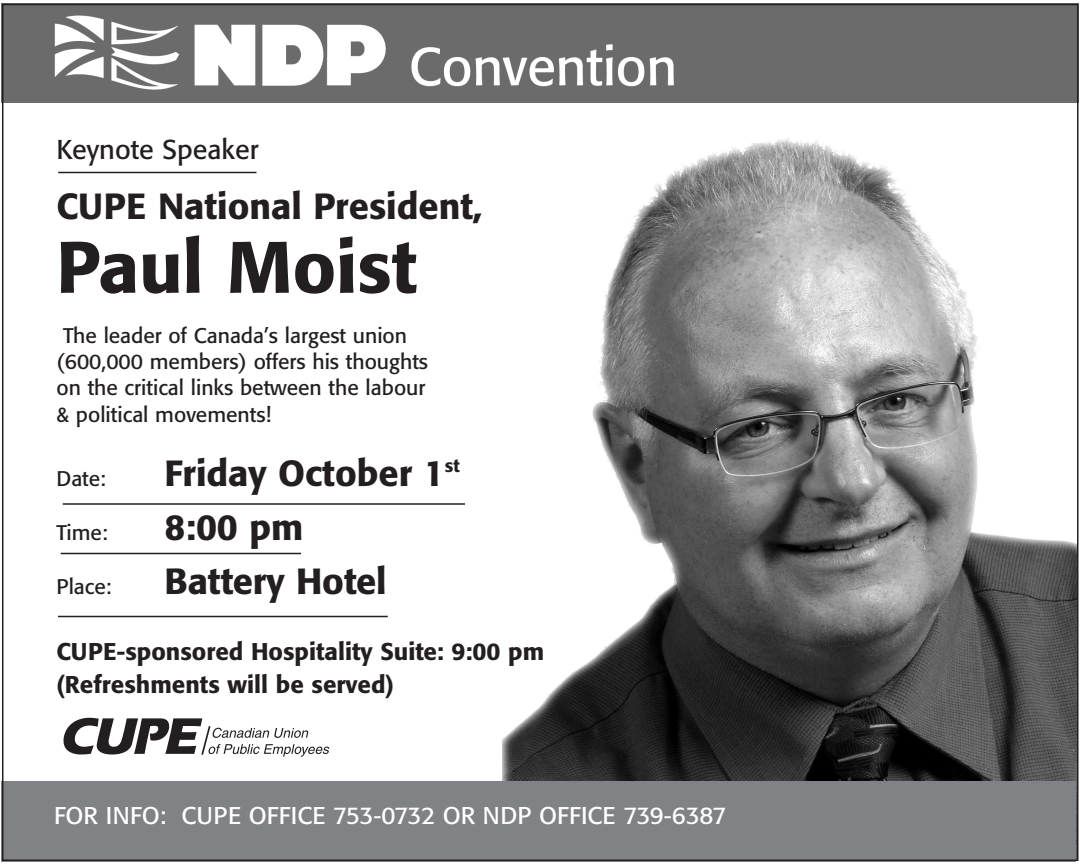
<style>
.page{position:relative;width:1080px;height:864px;background:#fff}
.page>*{position:absolute;margin:0;border:0;box-sizing:border-box;transform-origin:0 0}
.t1{font:500 72px "Formata";color:#231f20}
.t2{font:500 36px "Formata";color:#231f20}
.t3{font:27px "Formata";color:#231f20}
.t4{font:500 24px/32.5px "Formata";color:#231f20}
.t5{font:24px "Formata";color:#fff}
.t6{font:21px/26.4px "Formata";color:#231f20}
</style>
<div class="page">
<img style="left:503px;top:138px;width:572px;height:644px">
<img style="left:2px;top:3px;width:1076px;height:100px">
<svg style="left:63px;top:718px;width:266px;height:39px"></svg>
<hr style="left:58px;top:172px;width:198px;height:1px;background:#231f20">
<hr style="left:61px;top:553px;width:240px;height:1px;background:#231f20">
<hr style="left:58px;top:616px;width:330px;height:1px;background:#231f20">
<hr style="left:63px;top:503px;width:402px;height:2px;background:#231f20">
<div style="left:2px;top:782px;width:1074px;height:80px;background:#808285"></div>
<p class="t3" style="left:57px;top:138px;width:204px">Keynote Speaker</p>
<h2 class="t2" style="left:57px;top:191px;width:427px">CUPE National President,</h2>
<h1 class="t1" style="left:57px;top:236px;width:362px">Paul Moist</h1>
<p class="t6" style="left:57px;top:324px;width:373px;text-indent:7px">The leader of Canada’s largest union (600,000 members) offers his thoughts on the critical links between the labour &amp; political movements!</p>
<p class="t6" style="left:57px;top:468px;width:51px">Date:</p>
<h2 class="t2" style="left:165px;top:458px;width:297px">Friday October 1<sup>st</sup></h2>
<p class="t6" style="left:57px;top:522px;width:53px">Time:</p>
<h2 class="t2" style="left:165px;top:512px;width:141px">8:00 pm</h2>
<p class="t6" style="left:57px;top:576px;width:57px">Place:</p>
<h2 class="t2" style="left:165px;top:566px;width:224px">Battery Hotel</h2>
<p class="t4" style="left:57px;top:638px;width:489px">CUPE-sponsored Hospitality Suite: 9:00 pm (Refreshments will be served)</p>
<p class="t5" style="left:54px;top:805px;width:674px">FOR INFO: CUPE OFFICE 753-0732 OR NDP OFFICE 739-6387</p>
</div>
